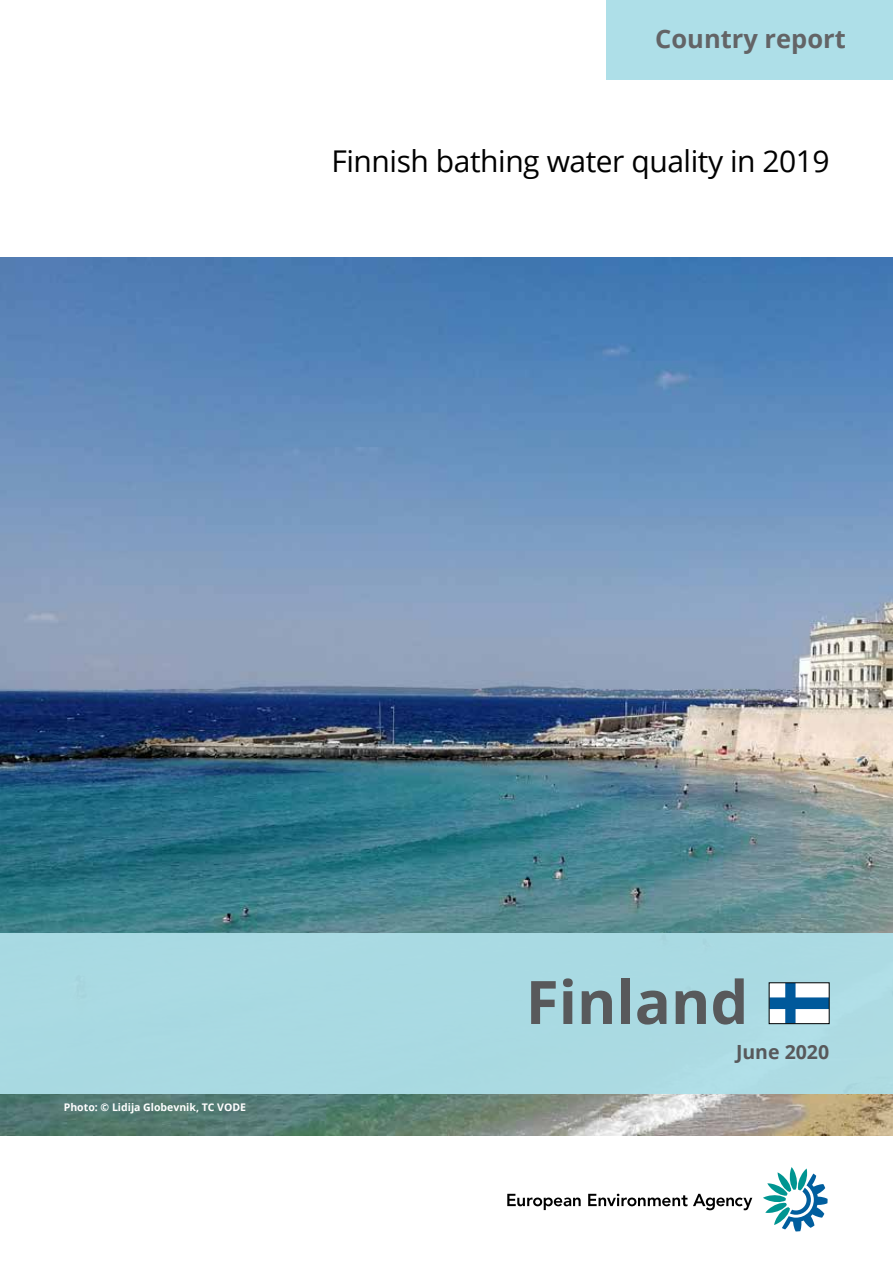
<style>
.page{position:relative;width:893px;height:1263px;background:#fff}
.page>*{position:absolute;margin:0;border:0;box-sizing:border-box;transform-origin:0 0}
.t1{font:700 60px "Open Sans";color:#58595b}
.t2{font:30px "Open Sans";letter-spacing:-.015em;color:#000}
.t3{font:700 25.5px "Open Sans";color:#636466}
.t4{font:700 19.5px "Open Sans";color:#58595b}
.t5{font:700 10.5px "Open Sans";color:#fff}
</style>
<div class="page">
<img style="left:0;top:257px;width:893px;height:878px">
<svg style="left:507px;top:1194px;width:74px;height:16px"></svg>
<svg style="left:588px;top:1194px;width:99px;height:12px"></svg>
<svg style="left:693px;top:1194px;width:59px;height:16px"></svg>
<svg style="left:763px;top:1167px;width:64px;height:64px"></svg>
<div style="left:606px;top:0;width:287px;height:80px;background:#aedfe8"></div>
<div style="left:0;top:933px;width:893px;height:161px;background:#aedfe8"></div>
<svg style="left:771px;top:984px;width:56px;height:38px;background:#90b7d3"></svg>
<div style="left:769px;top:982px;width:60px;height:42px;border:1px solid #000"></div>
<p class="t3" style="left:655px;top:21px;width:192px">Country report</p>
<p class="t2" style="left:331px;top:141px;width:500px">Finnish bathing water quality in 2019</p>
<p class="t5" style="left:64px;top:1100px;width:184px">Photo: © Lidija Globevnik, TC VODE</p>
<h1 class="t1" style="left:526px;top:960px;width:224px">Finland</h1>
<p class="t4" style="left:736px;top:1038px;width:95px">June 2020</p>
</div>
